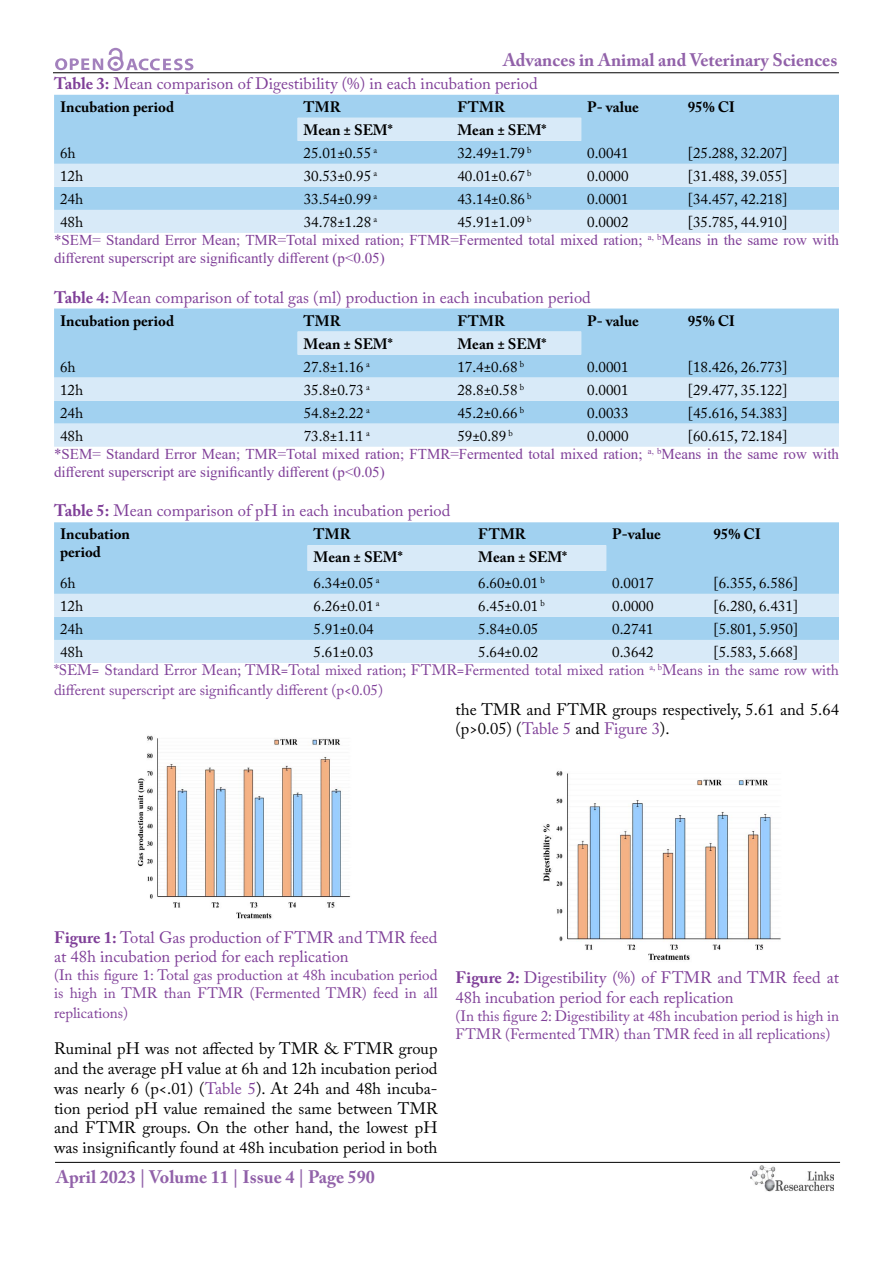
<style>
.page{position:relative;width:893px;height:1263px;background:#fff}
.page>*{position:absolute;margin:0;border:0;box-sizing:border-box;transform-origin:0 0}
.t1{font:700 18px "Adobe Caslon Pro";color:#9161a9}
.t2{font:16.5px/19.8px "Adobe Caslon Pro";color:#7f3f98}
.t3{font:16.5px/19.8px "Adobe Caslon Pro";color:#000;text-align:justify}
.t4{font:15px "Adobe Caslon Pro";color:#000}
.t5{font:15px/18px "Adobe Caslon Pro";color:#7f3f98}
.t6{font:15px/18px "Times New Roman";color:#7f3f98}
.t7{font:700 15px/18px "Adobe Caslon Pro";color:#000}
.s1{font-weight:700}
.s2{color:#000}
.s3{color:#7f3f98}
</style>
<div class="page">
<hr style="left:53px;top:72px;width:786px;height:1px;background:#000">
<hr style="left:55px;top:1162px;width:785px;height:1px;background:#000">
<svg style="left:55px;top:48px;width:138px;height:23px"></svg>
<img style="left:750px;top:1166px;width:83px;height:26px">
<div style="left:54px;top:95px;width:785px;height:23px;background:#a1d1f0"></div>
<svg style="left:54px;top:118px;width:785px;height:115px;background:#bbdcf3"></svg>
<div style="left:54px;top:309px;width:785px;height:23px;background:#a1d1f0"></div>
<svg style="left:54px;top:332px;width:785px;height:115px;background:#bbddf3"></svg>
<div style="left:54px;top:522px;width:785px;height:23px;background:#a1d1f0"></div>
<svg style="left:54px;top:545px;width:785px;height:118px;background:#bbdcf3"></svg>
<img style="left:137px;top:735px;width:214px;height:184px">
<img style="left:543px;top:771px;width:238px;height:189px">
<p class="t1" style="left:503px;top:50px;width:336px">Advances in Animal and Veterinary Sciences</p>
<p class="t2" style="left:54px;top:73px;width:485px"><span class="s1">Table 3:</span> Mean comparison of Digestibility (%) in each incubation period</p>
<p class="t7" style="left:60px;top:98px;width:115px">Incubation period</p>
<p class="t7" style="left:304px;top:98px;width:39px">TMR</p>
<p class="t7" style="left:457px;top:98px;width:49px">FTMR</p>
<p class="t7" style="left:587px;top:98px;width:53px">P- value</p>
<p class="t7" style="left:688px;top:98px;width:49px">95% CI</p>
<p class="t7" style="left:304px;top:121px;width:91px">Mean ± SEM*</p>
<p class="t7" style="left:457px;top:121px;width:91px">Mean ± SEM*</p>
<p class="t4" style="left:60px;top:144px;width:17px">6h</p>
<p class="t4" style="left:304px;top:144px;width:75px">25.01±0.55 <sup>a</sup></p>
<p class="t4" style="left:457px;top:144px;width:76px">32.49±1.79 <sup>b</sup></p>
<p class="t4" style="left:587px;top:144px;width:43px">0.0041</p>
<p class="t4" style="left:688px;top:144px;width:101px">[25.288, 32.207]</p>
<p class="t4" style="left:60px;top:167px;width:25px">12h</p>
<p class="t4" style="left:304px;top:167px;width:75px">30.53±0.95 <sup>a</sup></p>
<p class="t4" style="left:457px;top:167px;width:76px">40.01±0.67 <sup>b</sup></p>
<p class="t4" style="left:587px;top:167px;width:43px">0.0000</p>
<p class="t4" style="left:688px;top:167px;width:101px">[31.488, 39.055]</p>
<p class="t4" style="left:60px;top:190px;width:25px">24h</p>
<p class="t4" style="left:304px;top:190px;width:75px">33.54±0.99 <sup>a</sup></p>
<p class="t4" style="left:457px;top:190px;width:76px">43.14±0.86 <sup>b</sup></p>
<p class="t4" style="left:587px;top:190px;width:43px">0.0001</p>
<p class="t4" style="left:688px;top:190px;width:101px">[34.457, 42.218]</p>
<p class="t4" style="left:60px;top:213px;width:25px">48h</p>
<p class="t4" style="left:304px;top:213px;width:75px">34.78±1.28 <sup>a</sup></p>
<p class="t4" style="left:457px;top:213px;width:76px">45.91±1.09 <sup>b</sup></p>
<p class="t4" style="left:587px;top:213px;width:43px">0.0002</p>
<p class="t4" style="left:688px;top:213px;width:101px">[35.785, 44.910]</p>
<p class="t6" style="left:54px;top:230px;width:786px">*SEM= Standard Error Mean; TMR=Total mixed ration; FTMR=Fermented total mixed ration; <sup>a,</sup> <sup>b</sup>Means in the same row with different superscript are significantly different (p&lt;0.05)</p>
<p class="t2" style="left:54px;top:287px;width:538px"><span class="s1">Table 4:</span> Mean comparison of total gas (ml) production in each incubation period</p>
<p class="t7" style="left:60px;top:311px;width:115px">Incubation period</p>
<p class="t7" style="left:304px;top:311px;width:39px">TMR</p>
<p class="t7" style="left:457px;top:311px;width:49px">FTMR</p>
<p class="t7" style="left:587px;top:311px;width:53px">P- value</p>
<p class="t7" style="left:688px;top:311px;width:49px">95% CI</p>
<p class="t7" style="left:304px;top:334px;width:91px">Mean ± SEM*</p>
<p class="t7" style="left:457px;top:334px;width:91px">Mean ± SEM*</p>
<p class="t4" style="left:60px;top:358px;width:17px">6h</p>
<p class="t4" style="left:304px;top:358px;width:68px">27.8±1.16 <sup>a</sup></p>
<p class="t4" style="left:457px;top:358px;width:68px">17.4±0.68 <sup>b</sup></p>
<p class="t4" style="left:587px;top:358px;width:43px">0.0001</p>
<p class="t4" style="left:688px;top:358px;width:101px">[18.426, 26.773]</p>
<p class="t4" style="left:60px;top:381px;width:25px">12h</p>
<p class="t4" style="left:304px;top:381px;width:68px">35.8±0.73 <sup>a</sup></p>
<p class="t4" style="left:457px;top:381px;width:68px">28.8±0.58 <sup>b</sup></p>
<p class="t4" style="left:587px;top:381px;width:43px">0.0001</p>
<p class="t4" style="left:688px;top:381px;width:101px">[29.477, 35.122]</p>
<p class="t4" style="left:60px;top:404px;width:25px">24h</p>
<p class="t4" style="left:304px;top:404px;width:68px">54.8±2.22 <sup>a</sup></p>
<p class="t4" style="left:457px;top:404px;width:68px">45.2±0.66 <sup>b</sup></p>
<p class="t4" style="left:587px;top:404px;width:43px">0.0033</p>
<p class="t4" style="left:688px;top:404px;width:101px">[45.616, 54.383]</p>
<p class="t4" style="left:60px;top:427px;width:25px">48h</p>
<p class="t4" style="left:304px;top:427px;width:68px">73.8±1.11 <sup>a</sup></p>
<p class="t4" style="left:457px;top:427px;width:57px">59±0.89 <sup>b</sup></p>
<p class="t4" style="left:587px;top:427px;width:43px">0.0000</p>
<p class="t4" style="left:688px;top:427px;width:101px">[60.615, 72.184]</p>
<p class="t6" style="left:54px;top:444px;width:786px">*SEM= Standard Error Mean; TMR=Total mixed ration; FTMR=Fermented total mixed ration; <sup>a,</sup> <sup>b</sup>Means in the same row with different superscript are significantly different (p&lt;0.05)</p>
<p class="t2" style="left:54px;top:501px;width:398px"><span class="s1">Table 5:</span> Mean comparison of pH in each incubation period</p>
<p class="t7" style="left:60px;top:525px;width:72px">Incubation period</p>
<p class="t7" style="left:314px;top:525px;width:39px">TMR</p>
<p class="t7" style="left:478px;top:525px;width:49px">FTMR</p>
<p class="t7" style="left:612px;top:525px;width:50px">P-value</p>
<p class="t7" style="left:713px;top:525px;width:49px">95% CI</p>
<p class="t7" style="left:314px;top:548px;width:91px">Mean ± SEM*</p>
<p class="t7" style="left:478px;top:548px;width:91px">Mean ± SEM*</p>
<p class="t4" style="left:60px;top:574px;width:17px">6h</p>
<p class="t4" style="left:314px;top:574px;width:68px">6.34±0.05 <sup>a</sup></p>
<p class="t4" style="left:478px;top:574px;width:68px">6.60±0.01 <sup>b</sup></p>
<p class="t4" style="left:612px;top:574px;width:43px">0.0017</p>
<p class="t4" style="left:713px;top:574px;width:86px">[6.355, 6.586]</p>
<p class="t4" style="left:60px;top:597px;width:25px">12h</p>
<p class="t4" style="left:314px;top:597px;width:68px">6.26±0.01 <sup>a</sup></p>
<p class="t4" style="left:478px;top:597px;width:68px">6.45±0.01 <sup>b</sup></p>
<p class="t4" style="left:612px;top:597px;width:43px">0.0000</p>
<p class="t4" style="left:713px;top:597px;width:86px">[6.280, 6.431]</p>
<p class="t4" style="left:60px;top:620px;width:25px">24h</p>
<p class="t4" style="left:314px;top:620px;width:62px">5.91±0.04</p>
<p class="t4" style="left:478px;top:620px;width:62px">5.84±0.05</p>
<p class="t4" style="left:612px;top:620px;width:43px">0.2741</p>
<p class="t4" style="left:713px;top:620px;width:86px">[5.801, 5.950]</p>
<p class="t4" style="left:60px;top:643px;width:25px">48h</p>
<p class="t4" style="left:314px;top:643px;width:62px">5.61±0.03</p>
<p class="t4" style="left:478px;top:643px;width:62px">5.64±0.02</p>
<p class="t4" style="left:612px;top:643px;width:43px">0.3642</p>
<p class="t5" style="left:54px;top:643px;width:786px;text-indent:659px"><span class="s2">[5.583, 5.668] </span>*SEM= Standard Error Mean; TMR=Total mixed ration; FTMR=Fermented total mixed ration <sup>a,</sup> <sup>b</sup>Means in the same row with</p>
<p class="t5" style="left:54px;top:681px;width:330px">different superscript are significantly different (p&lt;0.05)</p>
<p class="t3" style="left:455px;top:699px;width:385px">the TMR and FTMR groups respectively, 5.61 and 5.64 (p&gt;0.05) (<span class="s3">Table 5</span> and <span class="s3">Figure 3</span>).</p>
<p class="t2" style="left:54px;top:927px;width:385px"><span class="s1">Figure 1:</span> Total Gas production of FTMR and TMR feed at 48h incubation period for each replication</p>
<p class="t5" style="left:54px;top:966px;width:385px">(In this figure 1: Total gas production at 48h incubation period is high in TMR than FTMR (Fermented TMR) feed in all</p>
<p class="t5" style="left:54px;top:1004px;width:76px">replications)</p>
<p class="t3" style="left:54px;top:1038px;width:385px">Ruminal pH was not affected by TMR &amp; FTMR group and the average pH value at 6h and 12h incubation period was nearly 6 (p&lt;.01) (<span class="s3">Table 5</span>). At 24h and 48h incuba&shy;tion period pH value remained the same between TMR and FTMR groups. On the other hand, the lowest pH was insignificantly found at 48h incubation period in both</p>
<p class="t1" style="left:56px;top:1166px;width:320px">April 2023 | Volume 11 | Issue 4 | Page 590</p>
<p class="t2" style="left:455px;top:967px;width:385px"><span class="s1">Figure 2:</span> Digestibility (%) of FTMR and TMR feed at<br>48h incubation period for each replication</p>
<p class="t5" style="left:455px;top:1006px;width:385px">(In this figure 2: Digestibility at 48h incubation period is high in<br>FTMR (Fermented TMR) than TMR feed in all replications)</p>
</div>
